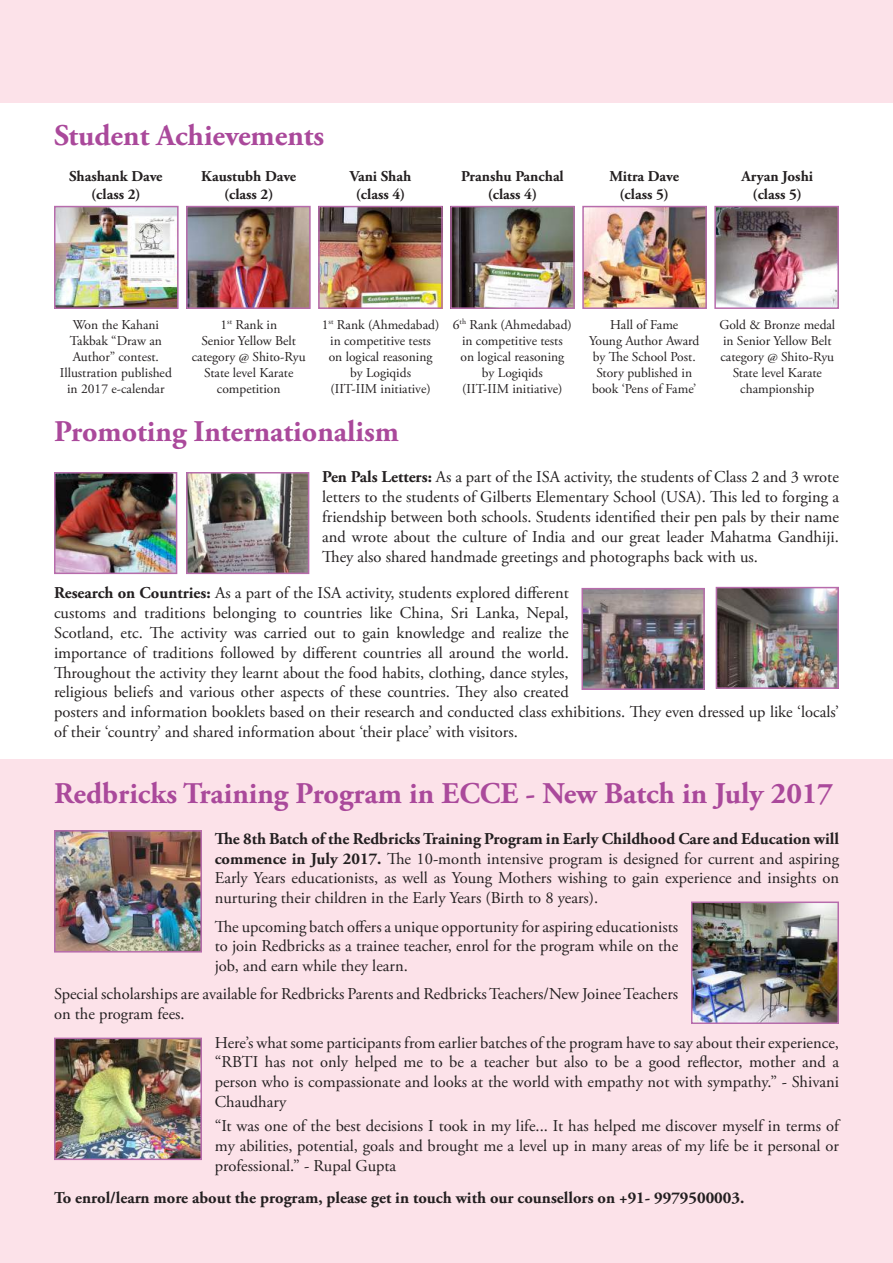
<style>
.page{position:relative;width:893px;height:1263px;background:#fff}
.page>*{position:absolute;margin:0;border:0;box-sizing:border-box;transform-origin:0 0}
.t1{font:700 30px "Adobe Garamond Pro";color:#aa499b}
.t2{font:16.5px/19.8px "Adobe Garamond Pro";color:#231f20;text-align:justify}
.t3{font:700 16.5px "Adobe Garamond Pro";color:#231f20}
.t4{font:700 15px/18px "Adobe Garamond Pro";color:#231f20;text-align:center}
.t5{font:13.5px/16.2px "Adobe Garamond Pro";color:#231f20;text-align:center}
.s1{font-weight:700}
</style>
<div class="page">
<div style="left:0;top:759px;width:893px;height:504px;background:#fce2e9"></div>
<div style="left:0;top:0;width:893px;height:102px;background:#fce2e9"></div>
<img style="left:57px;top:209px;width:119px;height:97px">
<div style="left:54px;top:206px;width:125px;height:103px;border:2px solid #b76cac"></div>
<img style="left:189px;top:209px;width:119px;height:97px">
<div style="left:186px;top:206px;width:125px;height:103px;border:2px solid #b76cac"></div>
<img style="left:321px;top:209px;width:119px;height:97px">
<div style="left:318px;top:206px;width:125px;height:103px;border:2px solid #b76cac"></div>
<img style="left:453px;top:209px;width:119px;height:97px">
<div style="left:450px;top:206px;width:125px;height:103px;border:2px solid #b76cac"></div>
<img style="left:585px;top:209px;width:119px;height:97px">
<div style="left:582px;top:206px;width:125px;height:103px;border:2px solid #b76cac"></div>
<img style="left:717px;top:209px;width:119px;height:97px">
<div style="left:714px;top:206px;width:125px;height:103px;border:2px solid #b76cac"></div>
<img style="left:57px;top:475px;width:117px;height:96px">
<div style="left:54px;top:472px;width:123px;height:102px;border:2px solid #b76cac"></div>
<img style="left:584px;top:591px;width:118px;height:96px">
<div style="left:581px;top:588px;width:124px;height:102px;border:2px solid #b76cac"></div>
<img style="left:57px;top:833px;width:142px;height:116px">
<div style="left:54px;top:830px;width:148px;height:122px;border:2px solid #b76cac"></div>
<img style="left:57px;top:1040px;width:142px;height:117px">
<div style="left:54px;top:1037px;width:148px;height:123px;border:2px solid #b76cac"></div>
<img style="left:189px;top:475px;width:117px;height:96px">
<div style="left:186px;top:472px;width:123px;height:102px;border:2px solid #b76cac"></div>
<img style="left:719px;top:590px;width:117px;height:96px">
<div style="left:716px;top:587px;width:123px;height:102px;border:2px solid #b76cac"></div>
<img style="left:694px;top:904px;width:142px;height:117px">
<div style="left:691px;top:901px;width:148px;height:123px;border:2px solid #b76cac"></div>
<h1 class="t1" style="left:54px;top:118px;width:272px">Student Achievements</h1>
<p class="t4" style="left:69px;top:167px;width:95px">Shashank Dave (class 2)</p>
<p class="t4" style="left:201px;top:167px;width:96px">Kaustubh Dave (class 2)</p>
<p class="t4" style="left:350px;top:167px;width:63px">Vani Shah (class 4)</p>
<p class="t4" style="left:461px;top:167px;width:104px">Pranshu Panchal (class 4)</p>
<p class="t4" style="left:609px;top:167px;width:71px">Mitra Dave (class 5)</p>
<p class="t4" style="left:741px;top:167px;width:73px">Aryan Joshi (class 5)</p>
<p class="t5" style="left:60px;top:317px;width:113px">Won the Kahani<br>Takbak “Draw an<br>Author” contest.<br>Illustration published in 2017 e-calendar</p>
<p class="t5" style="left:192px;top:317px;width:115px">1<sup>st</sup> Rank in<br>Senior Yellow Belt category @ Shito-Ryu<br>State level Karate competition</p>
<p class="t5" style="left:322px;top:317px;width:119px">1<sup>st</sup> Rank (Ahmedabad) in competitive tests on logical reasoning by Logiqids<br>(IIT-IIM initiative)</p>
<p class="t5" style="left:453px;top:317px;width:121px">6<sup>th</sup> Rank (Ahmedabad) in competitive tests<br>on logical reasoning by Logiqids<br>(IIT-IIM initiative)</p>
<p class="t5" style="left:589px;top:317px;width:112px">Hall of Fame<br>Young Author Award by The School Post.<br>Story published in book ‘Pens of Fame’</p>
<p class="t5" style="left:719px;top:317px;width:117px">Gold &amp; Bronze medal in Senior Yellow Belt category @ Shito-Ryu<br>State level Karate championship</p>
<h1 class="t1" style="left:54px;top:414px;width:346px">Promoting Internationalism</h1>
<p class="t2" style="left:322px;top:468px;width:518px"><span class="s1">Pen Pals Letters:</span> As a part of the ISA activity, the students of Class 2 and 3 wrote letters to the students of Gilberts Elementary School (USA). This led to forging a friendship between both schools. Students identified their pen pals by their name and wrote about the culture of India and our great leader Mahatma Gandhiji.<br>They also shared handmade greetings and photographs back with us.</p>
<p class="t2" style="left:54px;top:584px;width:786px;text-align:left"><span class="s1">Research on Countries:</span> As a part of the ISA activity, students explored different<br>customs and traditions belonging to countries like China, Sri Lanka, Nepal,<br>Scotland, etc. The activity was carried out to gain knowledge and realize the<br>importance of traditions followed by different countries all around the world.<br>Throughout the activity they learnt about the food habits, clothing, dance styles,<br>religious beliefs and various other aspects of these countries. They also created<br>posters and information booklets based on their research and conducted class exhibitions. They even dressed up like ‘locals’ of their ‘country’ and shared information about ‘their place’ with visitors.</p>
<h1 class="t1" style="left:54px;top:776px;width:781px">Redbricks Training Program in ECCE - New Batch in July 2017</h1>
<p class="t2" style="left:215px;top:829px;width:626px"><span class="s1">The 8th Batch of the Redbricks Training Program in Early Childhood Care and Education will commence in July 2017.</span> The 10-month intensive program is designed for current and aspiring Early Years educationists, as well as Young Mothers wishing to gain experience and insights on nurturing their children in the Early Years (Birth to 8 years).</p>
<p class="t2" style="left:215px;top:917px;width:465px">The upcoming batch offers a unique opportunity for aspiring educationists to join Redbricks as a trainee teacher, enrol for the program while on the job, and earn while they learn.</p>
<p class="t2" style="left:54px;top:985px;width:626px">Special scholarships are available for Redbricks Parents and Redbricks Teachers/New Joinee Teachers on the program fees.</p>
<p class="t2" style="left:215px;top:1033px;width:626px">Here’s what some participants from earlier batches of the program have to say about their experience, “RBTI has not only helped me to be a teacher but also to be a good reflector, mother and a person who is compassionate and looks at the world with empathy not with sympathy.” - Shivani Chaudhary</p>
<p class="t2" style="left:215px;top:1116px;width:626px">“It was one of the best decisions I took in my life... It has helped me discover myself in terms of my abilities, potential, goals and brought me a level up in many areas of my life be it personal or professional.” - Rupal Gupta</p>
<p class="t3" style="left:54px;top:1188px;width:692px">To enrol/learn more about the program, please get in touch with our counsellors on +91- 9979500003.</p>
</div>
